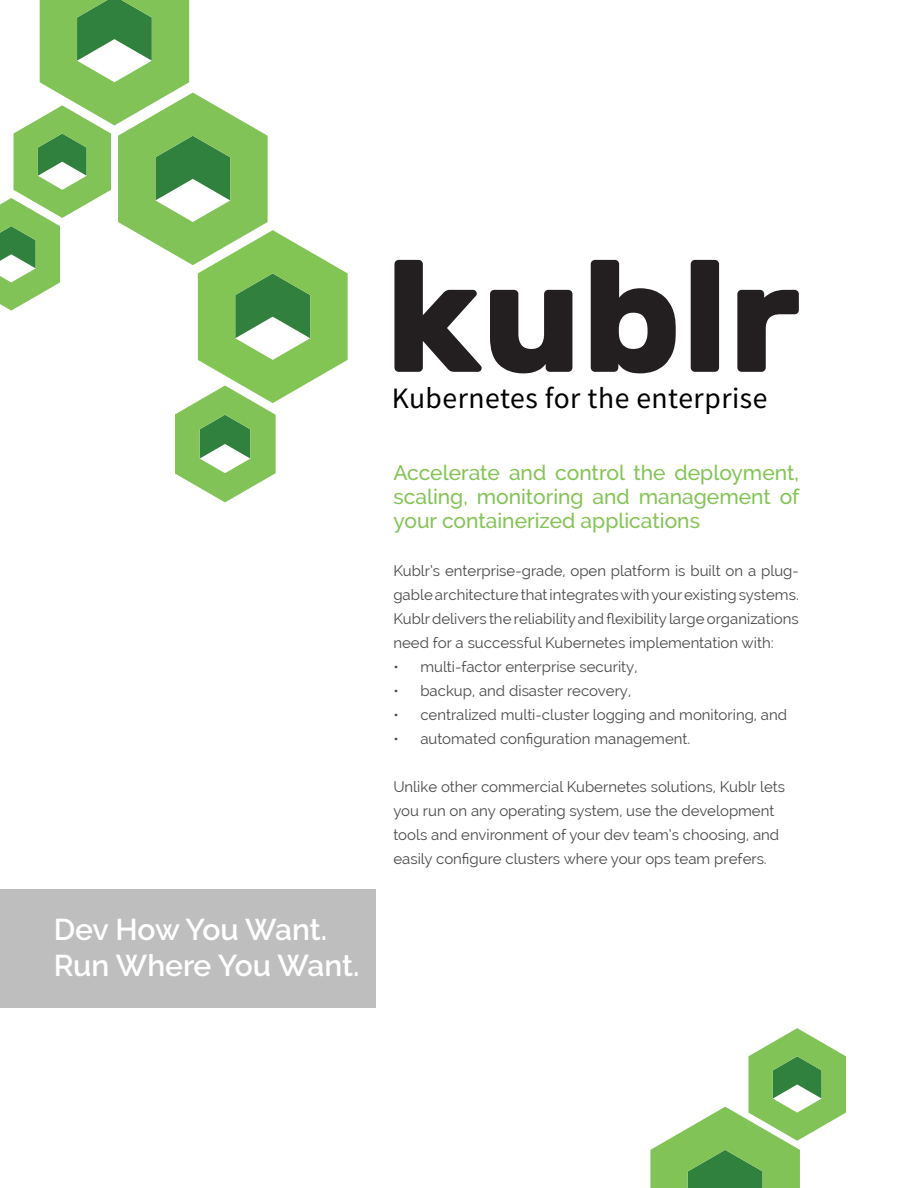
<style>
.page{position:relative;width:918px;height:1188px;background:#fff}
.page>*{position:absolute;margin:0;border:0;box-sizing:border-box;transform-origin:0 0}
.t1{font:600 30px/36px "Raleway";letter-spacing:-.005em;color:#fff}
.t2{font:29.55px "Source Sans Pro";letter-spacing:.02em;color:#000}
.t3{font:500 21px/24px "Raleway";color:#83c455;text-align:justify}
.t4{font:15px/24px "Raleway";color:#4a4a4a;text-align:justify}
</style>
<div class="page">
<svg style="left:650px;top:1028px;width:196px;height:160px"></svg>
<div style="left:0;top:889px;width:376px;height:119px;background:#bebebe"></div>
<svg style="left:394px;top:260px;width:88px;height:112px"></svg>
<svg style="left:490px;top:290px;width:82px;height:83px"></svg>
<svg style="left:591px;top:260px;width:85px;height:113px"></svg>
<div style="left:691px;top:260px;width:28px;height:112px;background:#231f20"></div>
<svg style="left:737px;top:290px;width:62px;height:82px"></svg>
<svg style="left:0;top:0;width:348px;height:502px"></svg>
<h1 class="t1" style="left:54px;top:912px;width:307px">Dev How You Want.<br>Run Where You Want.</h1>
<h2 class="t2" style="left:392px;top:380px;width:377px">Kubernetes for the enterprise</h2>
<h3 class="t3" style="left:393px;top:461px;width:407px">Accelerate and control the deployment, scaling, monitoring and management of your containerized applications</h3>
<p class="t4" style="left:393px;top:559px;width:407px">Kublr’s enterprise-grade, open platform is built on a plug&shy;gable architecture that integrates with your existing systems.<br>Kublr delivers the reliability and flexibility large organizations need for a successful Kubernetes implementation with:</p>
<p class="t4" style="left:393px;top:655px;width:246px">• multi-factor enterprise security,</p>
<p class="t4" style="left:393px;top:679px;width:239px">• backup, and disaster recovery,</p>
<p class="t4" style="left:393px;top:703px;width:395px">• centralized multi-cluster logging and monitoring, and</p>
<p class="t4" style="left:393px;top:727px;width:298px">• automated configuration management.</p>
<p class="t4" style="left:393px;top:775px;width:393px;text-align:left">Unlike other commercial Kubernetes solutions, Kublr lets you run on any operating system, use the development tools and environment of your dev team’s choosing, and easily configure clusters where your ops team prefers.</p>
</div>
